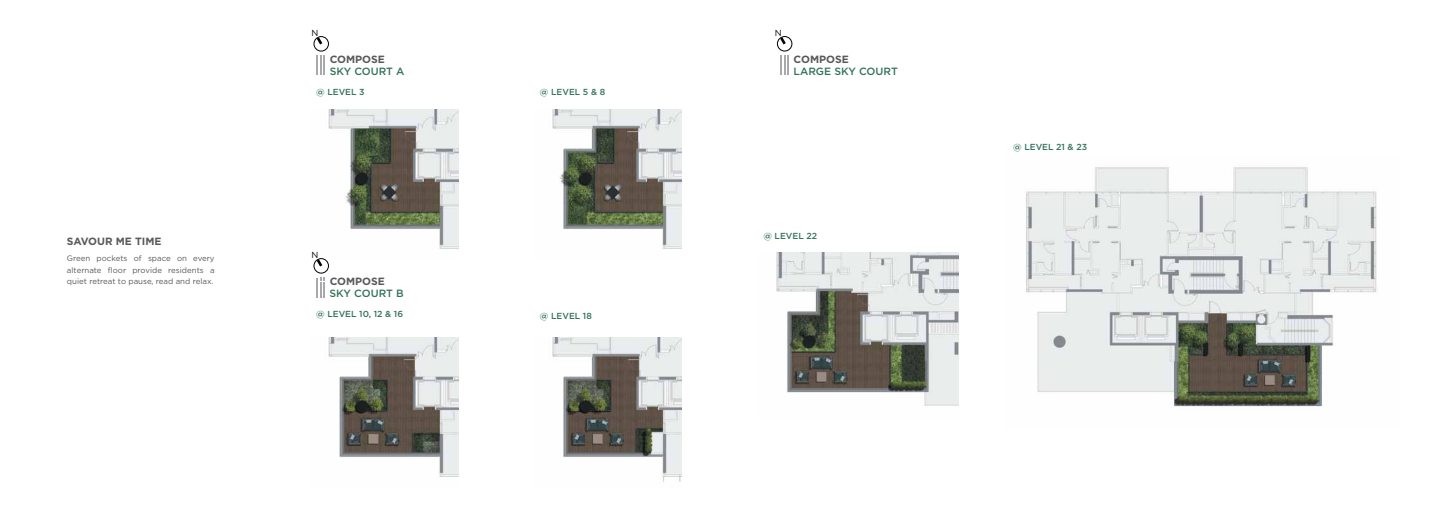
<style>
.page{position:relative;width:1439px;height:521px;background:#fff}
.page>*{position:absolute;margin:0;border:0;box-sizing:border-box;transform-origin:0 0}
.t1{font:700 10.5px "Gotham";color:#58595b}
.t2{font:500 10.5px "Gotham";color:#32725a}
.t3{font:500 8.75px "Gotham";color:#32725a}
.t4{font:8.75px "Gotham";color:#000}
.t5{font:7.88px/11.4px "Gotham";color:#58595b;text-align:justify}
</style>
<div class="page">
<img style="left:328px;top:109px;width:130px;height:140px">
<img style="left:1026px;top:167px;width:351px;height:240px">
<svg style="left:316px;top:55px;width:9px;height:20px"></svg>
<svg style="left:780px;top:55px;width:9px;height:20px"></svg>
<svg style="left:316px;top:278px;width:9px;height:19px"></svg>
<img style="left:328px;top:337px;width:130px;height:140px">
<img style="left:552px;top:109px;width:129px;height:140px">
<img style="left:552px;top:337px;width:129px;height:146px">
<img style="left:776px;top:253px;width:183px;height:153px">
<div style="left:777px;top:36px;width:15px;height:15px;border:1px solid #000;border-radius:50%"></div>
<svg style="left:777px;top:36px;width:11px;height:11px"></svg>
<div style="left:313px;top:36px;width:16px;height:16px;border:1px solid #000;border-radius:50%"></div>
<svg style="left:314px;top:36px;width:11px;height:11px"></svg>
<div style="left:313px;top:258px;width:16px;height:15px;border:1px solid #000;border-radius:50%"></div>
<svg style="left:314px;top:258px;width:11px;height:11px"></svg>
<h1 class="t1" style="left:67px;top:234px;width:96px">SAVOUR ME TIME</h1>
<p class="t5" style="left:67px;top:253px;width:149px">Green pockets of space on every alternate floor provide residents a quiet retreat to pause, read and relax.</p>
<p class="t4" style="left:311px;top:27px;width:8px">N</p>
<p class="t4" style="left:775px;top:27px;width:8px">N</p>
<h1 class="t1" style="left:330px;top:52px;width:57px">COMPOSE</h1>
<h1 class="t1" style="left:793px;top:52px;width:57px">COMPOSE</h1>
<h1 class="t2" style="left:330px;top:64px;width:76px">SKY COURT A</h1>
<h1 class="t2" style="left:793px;top:64px;width:106px">LARGE SKY COURT</h1>
<p class="t3" style="left:316px;top:86px;width:50px">@ LEVEL 3</p>
<p class="t4" style="left:311px;top:249px;width:8px">N</p>
<h1 class="t1" style="left:330px;top:275px;width:57px">COMPOSE</h1>
<h1 class="t2" style="left:329px;top:287px;width:76px">SKY COURT B</h1>
<p class="t3" style="left:316px;top:308px;width:88px">@ LEVEL 10, 12 &amp; 16</p>
<p class="t3" style="left:540px;top:86px;width:67px">@ LEVEL 5 &amp; 8</p>
<p class="t3" style="left:540px;top:310px;width:53px">@ LEVEL 18</p>
<p class="t3" style="left:763px;top:230px;width:55px">@ LEVEL 22</p>
<p class="t3" style="left:1013px;top:142px;width:75px">@ LEVEL 21 &amp; 23</p>
</div>
